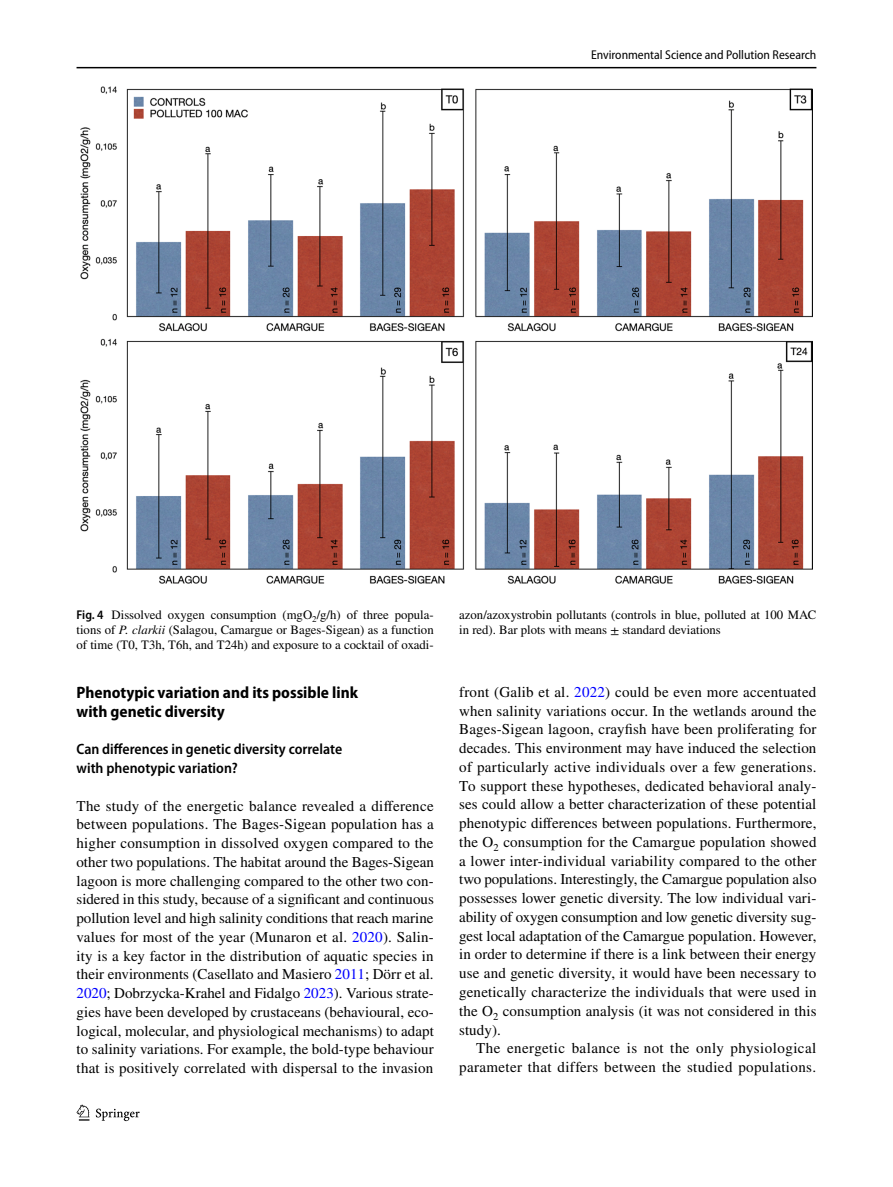
<style>
.page{position:relative;width:893px;height:1187px;background:#fff}
.page>*{position:absolute;margin:0;border:0;box-sizing:border-box;transform-origin:0 0}
.t1{font:700 semi-condensed 16.5px/18.8px "Myriad Pro";color:#000}
.t2{font:15px/18.8px "STIX";letter-spacing:.015em;color:#000;text-align:justify}
.t3{font:600 semi-condensed 15px/18.8px "Myriad Pro";color:#000}
.t4{font:12.75px/15px "STIX";color:#000;text-align:justify}
.t5{font:semi-condensed 12.75px "Myriad Pro";color:#000}
.s1{font-family:"Myriad Pro";font-weight:600;font-stretch:semi-condensed}
.s2{font-style:italic}
.s3{color:#00f}
</style>
<div class="page">
<hr style="left:77px;top:67px;width:739px;height:1px;background:#000">
<svg style="left:77px;top:1104px;width:12px;height:16px"></svg>
<svg style="left:96px;top:1108px;width:44px;height:12px"></svg>
<img style="left:81px;top:87px;width:731px;height:497px">
<p class="t5" style="left:591px;top:48px;width:227px">Environmental Science and Pollution Research</p>
<p class="t4" style="left:77px;top:608px;width:359px"><span class="s1">Fig. 4</span> Dissolved oxygen consumption (mgO<sub>2</sub>/g/h) of three popula&shy;tions of <span class="s2">P. clarkii</span> (Salagou, Camargue or Bages-Sigean) as a function of time (T0, T3h, T6h, and T24h) and exposure to a cocktail of oxadi-</p>
<p class="t4" style="left:459px;top:608px;width:359px">azon/azoxystrobin pollutants (controls in blue, polluted at 100 MAC in red). Bar plots with means ± standard deviations</p>
<p class="t1" style="left:77px;top:683px;width:283px">Phenotypic variation and its possible link with genetic diversity</p>
<p class="t3" style="left:77px;top:740px;width:267px">Can differences in genetic diversity correlate with phenotypic variation?</p>
<p class="t2" style="left:77px;top:797px;width:359px">The study of the energetic balance revealed a difference between populations. The Bages-Sigean population has a higher consumption in dissolved oxygen compared to the other two populations. The habitat around the Bages-Sigean lagoon is more challenging compared to the other two con&shy;sidered in this study, because of a significant and continuous pollution level and high salinity conditions that reach marine values for most of the year (Munaron et al. <span class="s3">2020</span>). Salin&shy;ity is a key factor in the distribution of aquatic species in their environments (Casellato and Masiero <span class="s3">2011</span>; Dörr et al.<br><span class="s3">2020</span>; Dobrzycka-Krahel and Fidalgo <span class="s3">2023</span>). Various strate&shy;gies have been developed by crustaceans (behavioural, eco&shy;logical, molecular, and physiological mechanisms) to adapt to salinity variations. For example, the bold-type behaviour that is positively correlated with dispersal to the invasion</p>
<p class="t2" style="left:459px;top:683px;width:359px">front (Galib et al. <span class="s3">2022</span>) could be even more accentuated when salinity variations occur. In the wetlands around the Bages-Sigean lagoon, crayfish have been proliferating for decades. This environment may have induced the selection of particularly active individuals over a few generations.<br>To support these hypotheses, dedicated behavioral analy&shy;ses could allow a better characterization of these potential phenotypic differences between populations. Furthermore, the O<sub>2</sub> consumption for the Camargue population showed a lower inter-individual variability compared to the other two populations. Interestingly, the Camargue population also possesses lower genetic diversity. The low individual vari&shy;ability of oxygen consumption and low genetic diversity sug&shy;gest local adaptation of the Camargue population. However, in order to determine if there is a link between their energy use and genetic diversity, it would have been necessary to genetically characterize the individuals that were used in the O<sub>2</sub> consumption analysis (it was not considered in this study).</p>
<p class="t2" style="left:459px;top:1039px;width:359px;text-align:right">The energetic balance is not the only physiological parameter that differs between the studied populations.</p>
</div>
